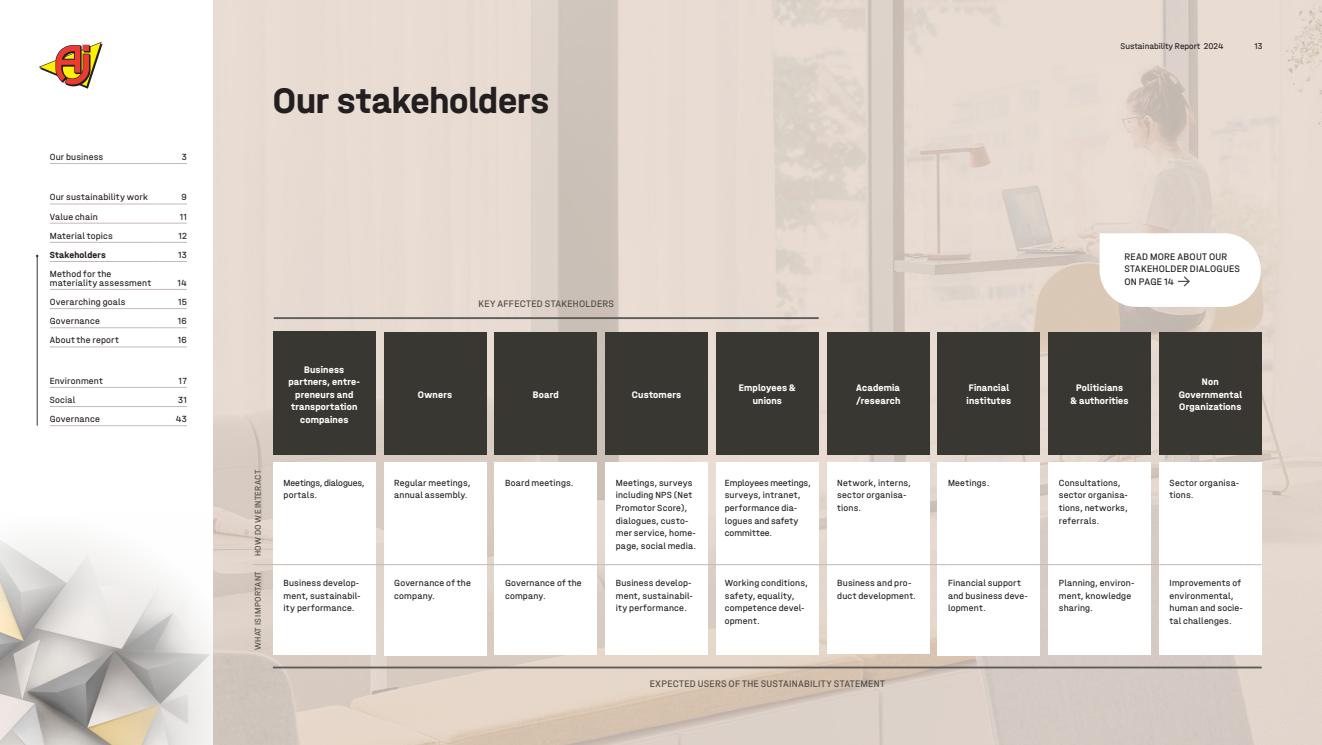
<style>
.page{position:relative;width:1322px;height:745px;background:#fff}
.page>*{position:absolute;margin:0;border:0;box-sizing:border-box;transform-origin:0 0}
.F-02-H1-Heading{font:700 37.5px "Halvar AJP Mittel";letter-spacing:-.005em;color:#231f20}
.F-18-Facts-Text{font:700 10px/12.5px "Halvar AJP Mittel";letter-spacing:.015em;color:#fff;text-align:center}
.F-01-Header-Navigation{font:10px "Halvar AJP Mittel";letter-spacing:.025em;color:#524e46}
.F-18-Facts-Text-2{font:10px/12.5px "Halvar AJP Mittel";letter-spacing:.02em;color:#231f20}
.F-18-Facts-Text-3{font:9.38px/12.5px "Halvar AJP Mittel";letter-spacing:.015em;color:#231f20}
.F-18-Facts-Text-4{font:9.38px/12.5px "Halvar AJP Mittel";letter-spacing:-.01em;color:#231f20}
.t1{font:700 9.38px "Halvar AJP Mittel";letter-spacing:.02em;color:#231f20}
.F-18-Facts-Text-5{font:8.75px "Halvar AJP Mittel";letter-spacing:.03em;color:#524e46}
.t2{font:8.75px "Halvar AJP Mittel";color:#231f20}
</style>
<div class="page">
<img style="left:213px;top:0;width:1109px;height:744px">
<svg style="left:1099px;top:233px;width:162px;height:74px"></svg>
<hr style="left:273px;top:666px;width:988px;height:2px;background:#5e5d5a">
<hr style="left:274px;top:317px;width:545px;height:2px;background:#5e5d5a">
<div style="left:273px;top:331px;width:103px;height:123px;background:#393732"></div>
<div style="left:273px;top:462px;width:103px;height:192px;background:#fff"></div>
<div style="left:384px;top:331px;width:102px;height:123px;background:#393732"></div>
<div style="left:384px;top:462px;width:102px;height:193px;background:#fff"></div>
<div style="left:494px;top:331px;width:103px;height:123px;background:#393732"></div>
<div style="left:494px;top:462px;width:103px;height:191px;background:#fff"></div>
<div style="left:716px;top:331px;width:103px;height:123px;background:#393732"></div>
<div style="left:716px;top:462px;width:103px;height:191px;background:#fff"></div>
<div style="left:605px;top:331px;width:103px;height:123px;background:#393732"></div>
<div style="left:605px;top:462px;width:103px;height:191px;background:#fff"></div>
<div style="left:826px;top:331px;width:103px;height:123px;background:#393732"></div>
<div style="left:826px;top:462px;width:103px;height:191px;background:#fff"></div>
<div style="left:937px;top:331px;width:103px;height:123px;background:#393732"></div>
<div style="left:937px;top:462px;width:103px;height:193px;background:#fff"></div>
<div style="left:1159px;top:331px;width:102px;height:123px;background:#393732"></div>
<div style="left:1159px;top:462px;width:102px;height:192px;background:#fff"></div>
<div style="left:1048px;top:331px;width:103px;height:123px;background:#393732"></div>
<div style="left:1048px;top:462px;width:103px;height:191px;background:#fff"></div>
<hr style="left:252px;top:564px;width:1009px;height:1px;background:#c6b9b4">
<img style="left:0;top:540px;width:213px;height:204px">
<svg style="left:39px;top:42px;width:64px;height:47px"></svg>
<hr style="left:37px;top:256px;width:1px;height:169px;background:#393732">
<hr style="left:50px;top:163px;width:110px;height:1px;background:#c6b9b4">
<svg style="left:160px;top:163px;width:27px;height:1px"></svg>
<hr style="left:50px;top:204px;width:110px;height:1px;background:#c6b9b4">
<svg style="left:160px;top:204px;width:27px;height:1px"></svg>
<hr style="left:50px;top:223px;width:110px;height:1px;background:#c6b9b4">
<svg style="left:160px;top:223px;width:27px;height:1px"></svg>
<hr style="left:50px;top:242px;width:110px;height:1px;background:#c6b9b4">
<svg style="left:160px;top:242px;width:27px;height:1px"></svg>
<hr style="left:50px;top:261px;width:110px;height:1px;background:#c6b9b4">
<svg style="left:160px;top:261px;width:27px;height:1px"></svg>
<hr style="left:50px;top:289px;width:110px;height:1px;background:#c6b9b4">
<svg style="left:160px;top:289px;width:27px;height:1px"></svg>
<hr style="left:50px;top:308px;width:110px;height:1px;background:#c6b9b4">
<svg style="left:160px;top:308px;width:27px;height:1px"></svg>
<hr style="left:50px;top:327px;width:110px;height:1px;background:#c6b9b4">
<svg style="left:160px;top:327px;width:27px;height:1px"></svg>
<hr style="left:50px;top:346px;width:110px;height:1px;background:#c6b9b4">
<svg style="left:160px;top:346px;width:27px;height:1px"></svg>
<hr style="left:50px;top:387px;width:110px;height:1px;background:#c6b9b4">
<svg style="left:160px;top:387px;width:27px;height:1px"></svg>
<hr style="left:50px;top:406px;width:110px;height:1px;background:#c6b9b4">
<svg style="left:160px;top:406px;width:27px;height:1px"></svg>
<hr style="left:50px;top:425px;width:110px;height:1px;background:#c6b9b4">
<svg style="left:160px;top:425px;width:27px;height:1px"></svg>
<p class="F-18-Facts-Text-3" style="left:50px;top:150px;width:55px">Our business</p>
<p class="F-18-Facts-Text-3" style="left:182px;top:150px;width:7px">3</p>
<p class="F-18-Facts-Text-3" style="left:50px;top:191px;width:100px">Our sustainability work</p>
<p class="F-18-Facts-Text-3" style="left:182px;top:191px;width:7px">9</p>
<p class="F-18-Facts-Text-3" style="left:50px;top:210px;width:49px">Value chain</p>
<p class="F-18-Facts-Text-3" style="left:180px;top:210px;width:9px">11</p>
<p class="F-18-Facts-Text-3" style="left:50px;top:229px;width:64px">Material topics</p>
<p class="F-18-Facts-Text-3" style="left:178px;top:229px;width:10px">12</p>
<p class="t1" style="left:50px;top:249px;width:57px">Stakeholders</p>
<p class="F-18-Facts-Text-3" style="left:178px;top:248px;width:10px">13</p>
<p class="F-18-Facts-Text-3" style="left:50px;top:269px;width:103px;line-height:8.8px">Method for the materiality assessment</p>
<p class="F-18-Facts-Text-3" style="left:177px;top:276px;width:11px">14</p>
<p class="F-18-Facts-Text-3" style="left:50px;top:295px;width:77px">Overarching goals</p>
<p class="F-18-Facts-Text-3" style="left:178px;top:295px;width:10px">15</p>
<p class="F-18-Facts-Text-3" style="left:50px;top:314px;width:52px">Governance</p>
<p class="F-18-Facts-Text-3" style="left:178px;top:314px;width:10px">16</p>
<p class="F-18-Facts-Text-3" style="left:50px;top:333px;width:71px">About the report</p>
<p class="F-18-Facts-Text-3" style="left:178px;top:333px;width:10px">16</p>
<p class="F-18-Facts-Text-3" style="left:50px;top:374px;width:55px">Environment</p>
<p class="F-18-Facts-Text-3" style="left:179px;top:374px;width:10px">17</p>
<p class="F-18-Facts-Text-3" style="left:50px;top:393px;width:27px">Social</p>
<p class="F-18-Facts-Text-3" style="left:178px;top:393px;width:10px">31</p>
<p class="F-18-Facts-Text-3" style="left:50px;top:412px;width:52px">Governance</p>
<p class="F-18-Facts-Text-3" style="left:176px;top:412px;width:13px">43</p>
<h1 class="F-02-H1-Heading" style="left:273px;top:78px;width:278px">Our stakeholders</h1>
<p class="t2" style="left:1120px;top:41px;width:105px">Sustainability Report 2024</p>
<p class="t2" style="left:1254px;top:41px;width:10px">13</p>
<p class="F-18-Facts-Text-5" style="left:253px;top:555px;width:87px;rotate:-90deg">HOW DO WE INTERACT</p>
<p class="F-18-Facts-Text-5" style="left:253px;top:649px;width:80px;rotate:-90deg">WHAT IS IMPORTANT</p>
<p class="F-18-Facts-Text" style="left:304px;top:363px;width:42px">Business</p>
<p class="F-18-Facts-Text" style="left:288px;top:375px;width:73px">partners, entre&shy;preneurs and transportation compaines</p>
<p class="F-18-Facts-Text-4" style="left:283px;top:476px;width:83px">Meetings, dialogues, portals.</p>
<p class="F-18-Facts-Text-3" style="left:283px;top:576px;width:79px">Business develop&shy;ment, sustainabil&shy;ity performance.</p>
<p class="F-01-Header-Navigation" style="left:478px;top:297px;width:137px">KEY AFFECTED STAKEHOLDERS</p>
<p class="F-18-Facts-Text" style="left:418px;top:387px;width:36px">Owners</p>
<p class="F-18-Facts-Text" style="left:533px;top:387px;width:27px">Board</p>
<p class="F-18-Facts-Text" style="left:632px;top:387px;width:51px">Customers</p>
<p class="F-18-Facts-Text" style="left:739px;top:381px;width:58px">Employees &amp; unions</p>
<p class="F-18-Facts-Text" style="left:855px;top:381px;width:46px;text-align:left">Academia /research</p>
<p class="F-18-Facts-Text-3" style="left:394px;top:476px;width:78px">Regular meetings, annual assembly.</p>
<p class="F-18-Facts-Text-3" style="left:394px;top:576px;width:78px">Governance of the company.</p>
<p class="F-18-Facts-Text-3" style="left:505px;top:476px;width:70px">Board meetings.</p>
<p class="F-18-Facts-Text-3" style="left:505px;top:576px;width:78px">Governance of the company.</p>
<p class="F-18-Facts-Text-3" style="left:616px;top:476px;width:82px">Meetings, surveys including NPS (Net<br>Promotor Score), dialogues, custo&shy;mer service, home&shy;page, social media.</p>
<p class="F-18-Facts-Text-3" style="left:616px;top:576px;width:79px">Business develop&shy;ment, sustainabil&shy;ity performance.</p>
<p class="F-18-Facts-Text-3" style="left:725px;top:476px;width:88px">Employees meetings, surveys, intranet, performance dia&shy;logues and safety committee.</p>
<p class="F-18-Facts-Text-3" style="left:725px;top:576px;width:85px">Working conditions, safety, equality, competence devel&shy;opment.</p>
<p class="F-18-Facts-Text-3" style="left:837px;top:476px;width:75px">Network, interns, sector organisa&shy;tions.</p>
<p class="F-18-Facts-Text-3" style="left:837px;top:576px;width:80px">Business and pro&shy;duct development.</p>
<p class="F-01-Header-Navigation" style="left:650px;top:677px;width:237px">EXPECTED USERS OF THE SUSTAINABILITY STATEMENT</p>
<p class="F-18-Facts-Text-2" style="left:1124px;top:250px;width:117px">READ MORE ABOUT OUR<br>STAKEHOLDER DIALOGUES<br>ON PAGE 14</p>
<p class="F-18-Facts-Text" style="left:966px;top:381px;width:46px;text-align:left">Financial institutes</p>
<p class="F-18-Facts-Text" style="left:1070px;top:381px;width:60px">Politicians<br>&amp; authorities</p>
<p class="F-18-Facts-Text" style="left:1178px;top:375px;width:65px">Non<br>Governmental<br>Organizations</p>
<p class="F-18-Facts-Text-3" style="left:948px;top:476px;width:43px">Meetings.</p>
<p class="F-18-Facts-Text-3" style="left:1059px;top:476px;width:71px">Consultations, sector organisa&shy;tions, networks, referrals.</p>
<p class="F-18-Facts-Text-3" style="left:1169px;top:476px;width:71px">Sector organisa&shy;tions.</p>
<p class="F-18-Facts-Text-3" style="left:948px;top:576px;width:81px">Financial support and business deve&shy;lopment.</p>
<p class="F-18-Facts-Text-3" style="left:1059px;top:576px;width:77px">Planning, environ&shy;ment, knowledge sharing.</p>
<p class="F-18-Facts-Text-3" style="left:1169px;top:576px;width:75px">Improvements of environmental, human and socie&shy;tal challenges.</p>
</div>
